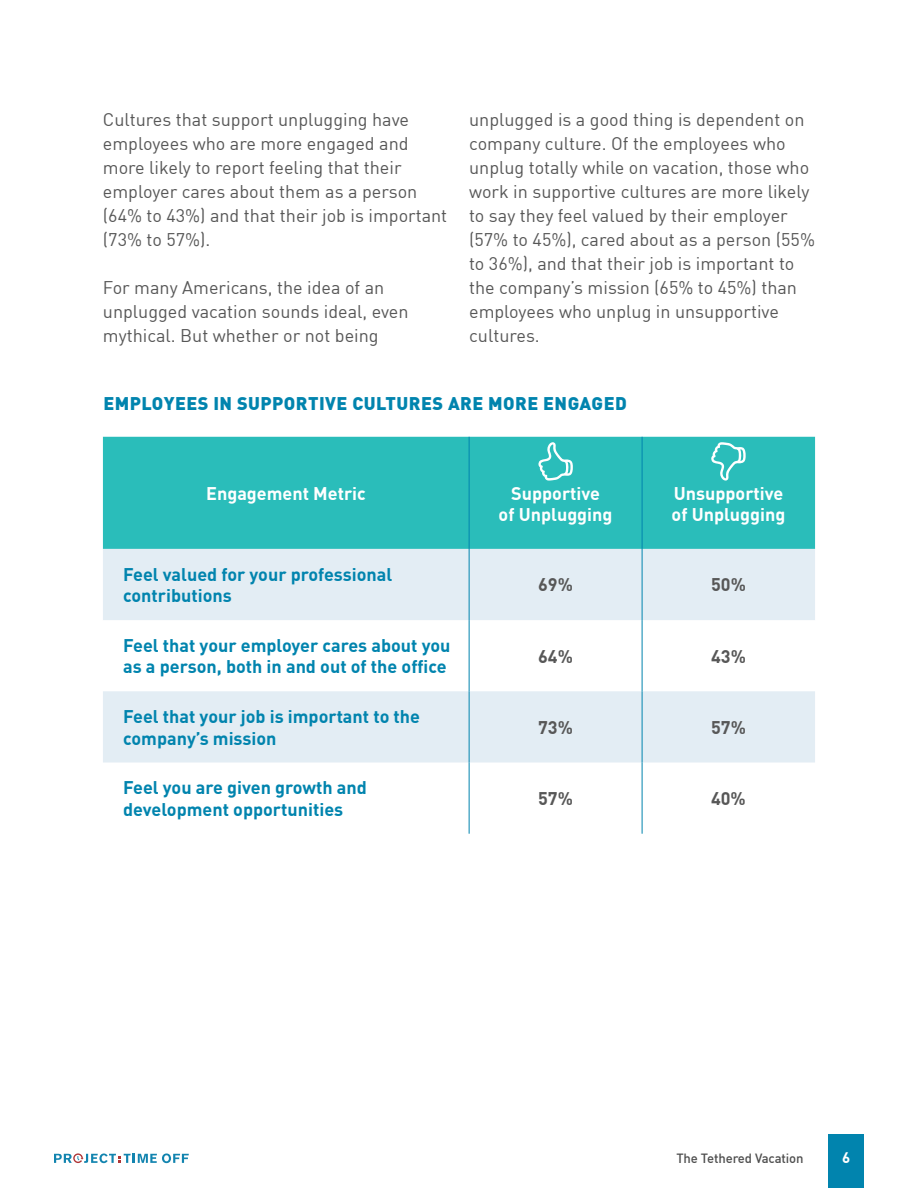
<style>
.page{position:relative;width:918px;height:1188px;background:#fff}
.page>*{position:absolute;margin:0;border:0;box-sizing:border-box;transform-origin:0 0}
.t1{font:18px/24px "DIN";color:#575757}
.t2{font:700 18px/21.6px "DIN Pro";color:#0184ae}
.t3{font:700 18px/21.6px "DIN Pro";color:#fff;text-align:center}
.t4{font:900 18px "DIN Pro";letter-spacing:.025em;color:#0184ae}
.t5{font:700 18px "DIN Pro";color:#575757}
.t6{font:700 15px "DIN Pro";color:#fff}
.t7{font:500 13.2px "DIN Pro";letter-spacing:-.01em;color:#4e4e4e}
</style>
<div class="page">
<div style="left:828px;top:1134px;width:36px;height:54px;background:#0184ae"></div>
<svg style="left:54px;top:1153px;width:135px;height:10px"></svg>
<div style="left:103px;top:437px;width:712px;height:112px;background:#2abdba"></div>
<svg style="left:103px;top:549px;width:712px;height:214px;fill:#e3edf4"></svg>
<hr style="left:469px;top:437px;width:1px;height:112px;background:#0184ae">
<hr style="left:642px;top:437px;width:1px;height:112px;background:#0184ae">
<hr style="left:642px;top:549px;width:1px;height:71px;background:#0184ae">
<hr style="left:642px;top:620px;width:1px;height:71px;background:#0184ae">
<hr style="left:642px;top:691px;width:1px;height:72px;background:#0184ae">
<hr style="left:642px;top:763px;width:1px;height:71px;background:#0184ae">
<hr style="left:469px;top:549px;width:1px;height:71px;background:#0184ae">
<hr style="left:469px;top:620px;width:1px;height:71px;background:#0184ae">
<hr style="left:469px;top:691px;width:1px;height:72px;background:#0184ae">
<hr style="left:469px;top:763px;width:1px;height:71px;background:#0184ae">
<svg style="left:538px;top:442px;width:35px;height:39px"></svg>
<svg style="left:711px;top:442px;width:35px;height:39px"></svg>
<p class="t1" style="left:103px;top:107px;width:346px">Cultures that support unplugging have employees who are more engaged and more likely to report feeling that their employer cares about them as a person (64% to 43%) and that their job is important (73% to 57%).</p>
<p class="t1" style="left:103px;top:275px;width:307px">For many Americans, the idea of an unplugged vacation sounds ideal, even mythical. But whether or not being</p>
<p class="t1" style="left:469px;top:107px;width:347px">unplugged is a good thing is dependent on company culture. Of the employees who unplug totally while on vacation, those who work in supportive cultures are more likely to say they feel valued by their employer (57% to 45%), cared about as a person (55% to 36%), and that their job is important to the company’s mission (65% to 45%) than employees who unplug in unsupportive cultures.</p>
<p class="t4" style="left:103px;top:391px;width:525px">EMPLOYEES IN SUPPORTIVE CULTURES ARE MORE ENGAGED</p>
<p class="t3" style="left:206px;top:482px;width:161px">Engagement Metric</p>
<p class="t3" style="left:499px;top:482px;width:115px">Supportive<br>of Unplugging</p>
<p class="t3" style="left:672px;top:482px;width:115px;text-align:left">Unsupportive of Unplugging</p>
<p class="t2" style="left:123px;top:563px;width:271px">Feel valued for your professional contributions</p>
<p class="t5" style="left:538px;top:573px;width:36px">69%</p>
<p class="t5" style="left:711px;top:573px;width:36px">50%</p>
<p class="t2" style="left:123px;top:634px;width:329px">Feel that your employer cares about you as a person, both in and out of the office</p>
<p class="t5" style="left:538px;top:644px;width:36px">64%</p>
<p class="t5" style="left:711px;top:644px;width:36px">43%</p>
<p class="t2" style="left:123px;top:705px;width:298px">Feel that your job is important to the company’s mission</p>
<p class="t5" style="left:538px;top:715px;width:36px">73%</p>
<p class="t5" style="left:711px;top:715px;width:36px">57%</p>
<p class="t2" style="left:123px;top:776px;width:245px">Feel you are given growth and development opportunities</p>
<p class="t5" style="left:538px;top:787px;width:36px">57%</p>
<p class="t5" style="left:711px;top:787px;width:36px">40%</p>
<p class="t7" style="left:676px;top:1149px;width:129px">The Tethered Vacation</p>
<p class="t6" style="left:842px;top:1147px;width:10px">6</p>
</div>
